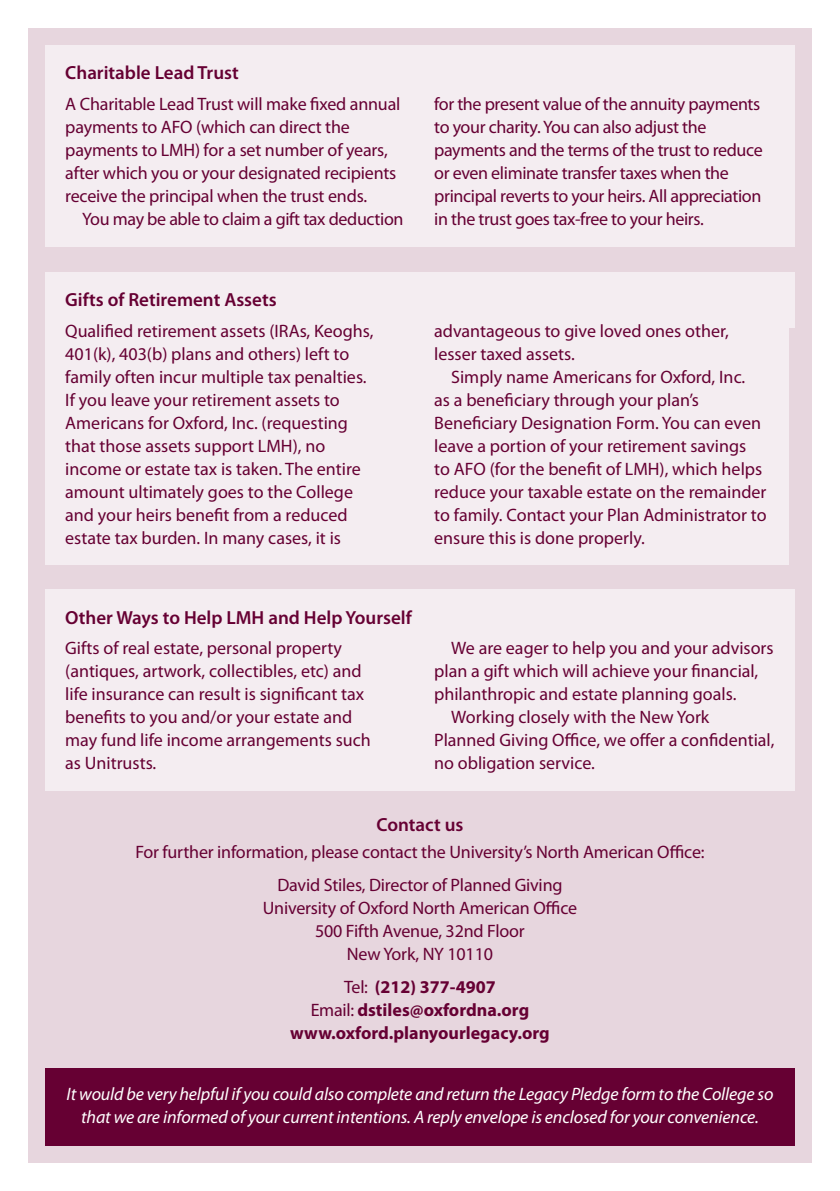
<style>
.page{position:relative;width:840px;height:1191px;background:#fff}
.page>*{position:absolute;margin:0;border:0;box-sizing:border-box;transform-origin:0 0}
.t1{font:600 19px "Myriad Pro";color:#603}
.t2{font:18px/23px "Myriad Pro";color:#603}
.t3{font:18px/23px "Myriad Pro";letter-spacing:-.02em;color:#603}
.t4{font:italic 18px/23px "Myriad Pro";letter-spacing:-.01em;color:#fff;text-align:center}
.t5{font:700 18px/23px "Myriad Pro";color:#603;text-align:center}
.s1{font-weight:400}
</style>
<div class="page">
<div style="left:28px;top:28px;width:783px;height:1134px;background:#e7d6de"></div>
<div style="left:45px;top:590px;width:749px;height:55px;background:#f4edf1"></div>
<div style="left:45px;top:629px;width:749px;height:161px;background:#f4edf1"></div>
<div style="left:45px;top:1068px;width:749px;height:77px;background:#603"></div>
<div style="left:45px;top:272px;width:749px;height:55px;background:#f4edf1"></div>
<div style="left:45px;top:312px;width:355px;height:252px;background:#f4edf1"></div>
<div style="left:414px;top:312px;width:374px;height:252px;background:#f4edf1"></div>
<div style="left:45px;top:45px;width:749px;height:56px;background:#f4edf1"></div>
<div style="left:45px;top:85px;width:749px;height:162px;background:#f4edf1"></div>
<p class="t1" style="left:65px;top:63px;width:175px">Charitable Lead Trust</p>
<p class="t2" style="left:65px;top:93px;width:336px">A Charitable Lead Trust will make fixed annual payments to AFO (which can direct the payments to LMH) for a set number of years, after which you or your designated recipients receive the principal when the trust ends.</p>
<p class="t3" style="left:82px;top:208px;width:322px">You may be able to claim a gift tax deduction</p>
<p class="t3" style="left:434px;top:93px;width:330px">for the present value of the annuity payments to your charity. You can also adjust the payments and the terms of the trust to reduce or even eliminate transfer taxes when the principal reverts to your heirs. All appreciation in the trust goes tax-free to your heirs.</p>
<p class="t1" style="left:65px;top:289px;width:213px">Gifts of Retirement Assets</p>
<p class="t2" style="left:65px;top:319px;width:309px">Qualified retirement assets (IRAs, Keoghs, 401(k), 403(b) plans and others) left to family often incur multiple tax penalties.<br>If you leave your retirement assets to Americans for Oxford, Inc. (requesting that those assets support LMH), no income or estate tax is taken. The entire amount ultimately goes to the College and your heirs benefit from a reduced estate tax burden. In many cases, it is</p>
<p class="t2" style="left:434px;top:319px;width:296px">advantageous to give loved ones other, lesser taxed assets.</p>
<p class="t2" style="left:434px;top:365px;width:334px;text-indent:17px">Simply name Americans for Oxford, Inc.<br>as a beneficiary through your plan’s Beneficiary Designation Form. You can even leave a portion of your retirement savings<br>to AFO (for the benefit of LMH), which helps reduce your taxable estate on the remainder to family. Contact your Plan Administrator to ensure this is done properly.</p>
<p class="t1" style="left:65px;top:607px;width:348px">Other Ways to Help LMH and Help Yourself</p>
<p class="t2" style="left:65px;top:637px;width:307px">Gifts of real estate, personal property (antiques, artwork, collectibles, etc) and life insurance can result is significant tax benefits to you and/or your estate and may fund life income arrangements such as Unitrusts.</p>
<p class="t2" style="left:451px;top:637px;width:324px">We are eager to help you and your advisors</p>
<p class="t2" style="left:434px;top:660px;width:325px">plan a gift which will achieve your financial,</p>
<p class="t2" style="left:434px;top:683px;width:303px">philanthropic and estate planning goals.</p>
<p class="t2" style="left:451px;top:706px;width:259px">Working closely with the New York</p>
<p class="t2" style="left:434px;top:729px;width:341px">Planned Giving Office, we offer a confidential,</p>
<p class="t2" style="left:434px;top:752px;width:162px">no obligation service.</p>
<p class="t1" style="left:376px;top:814px;width:88px">Contact us</p>
<p class="t2" style="left:135px;top:836px;width:570px;line-height:33px;text-align:center">For further information, please contact the University’s North American Office:<br>David Stiles, Director of Planned Giving</p>
<p class="t2" style="left:262px;top:897px;width:316px;text-align:center">University of Oxford North American Office<br>500 Fifth Avenue, 32nd Floor<br>New York, NY 10110</p>
<p class="t5" style="left:290px;top:975px;width:261px"><span class="s1">Tel:</span> (212) 377-4907<br><span class="s1">Email:</span> dstiles@oxfordna.org www.oxford.planyourlegacy.org</p>
<p class="t4" style="left:67px;top:1083px;width:708px">It would be very helpful if you could also complete and return the Legacy Pledge form to the College so that we are informed of your current intentions. A reply envelope is enclosed for your convenience.</p>
</div>
